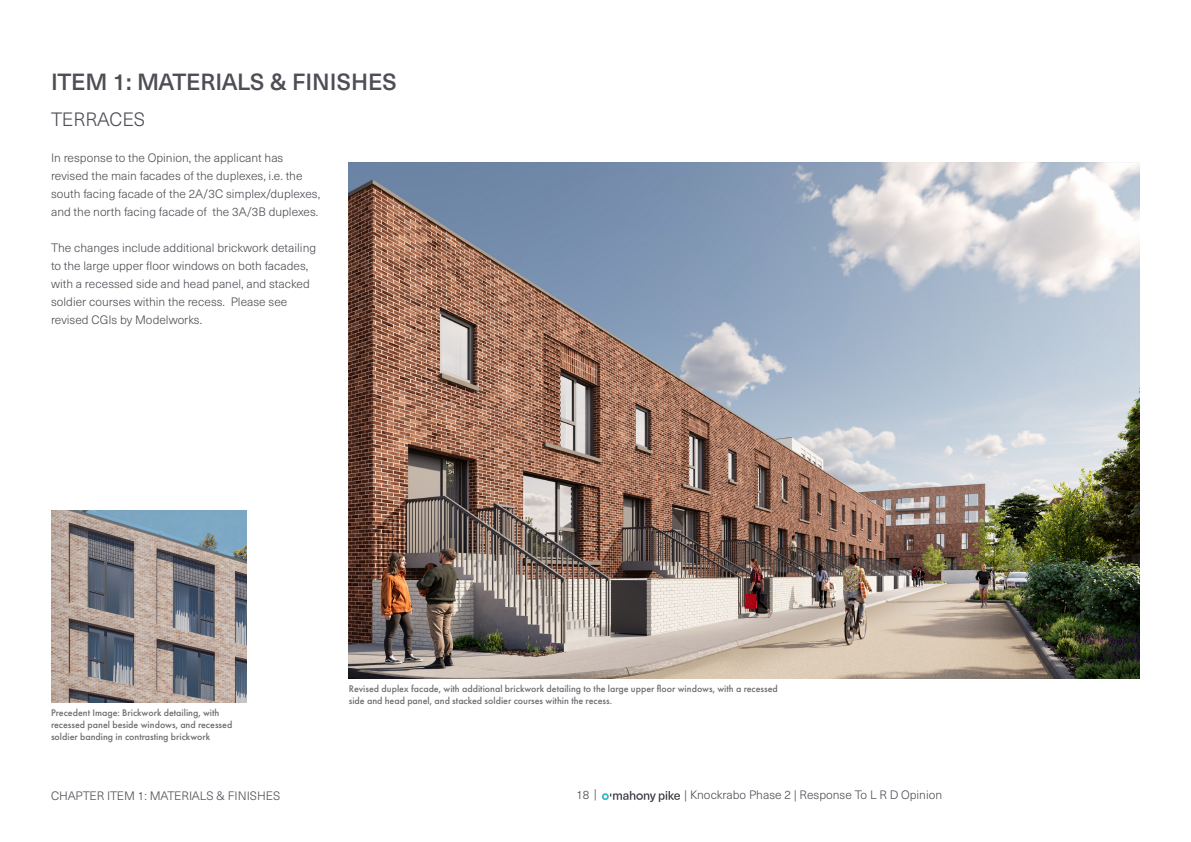
<style>
.page{position:relative;width:1191px;height:842px;background:#fff}
.page>*{position:absolute;margin:0;border:0;box-sizing:border-box;transform-origin:0 0}
.OMP_Headings_-_Page_Main{font:500 23px "Neue Haas Unica W1 G";color:#4f4e56}
.OMP_Headings_-_Secondary{font:300 19px "Neue Haas Unica W1 G";color:#4f4e56}
.OMP_Body_of_text_-_Left_aligned{font:300 12px/18px "Neue Haas Unica W1 G";color:#4f4e56}
.OMP_Image_title_-_Left_alined{font:500 10px/12px "Futura PT";color:#6c6d70}
</style>
<div class="page">
<img style="left:602px;top:791px;width:77px;height:11px">
<img style="left:349px;top:162px;width:791px;height:516px">
<img style="left:51px;top:510px;width:196px;height:192px">
<p class="OMP_Headings_-_Page_Main" style="left:51px;top:65px;width:347px">ITEM 1: MATERIALS &amp; FINISHES</p>
<p class="OMP_Headings_-_Secondary" style="left:51px;top:105px;width:96px">TERRACES</p>
<p class="OMP_Body_of_text_-_Left_aligned" style="left:51px;top:148px;width:271px">In response to the Opinion, the applicant has revised the main facades of the duplexes, i.e. the south facing facade of the 2A/3C simplex/duplexes, and the north facing facade of the 3A/3B duplexes.</p>
<p class="OMP_Body_of_text_-_Left_aligned" style="left:51px;top:238px;width:267px">The changes include additional brickwork detailing to the large upper floor windows on both facades, with a recessed side and head panel, and stacked soldier courses within the recess. Please see revised CGIs by Modelworks.</p>
<p class="OMP_Image_title_-_Left_alined" style="left:51px;top:706px;width:183px">Precedent Image: Brickwork detailing, with recessed panel beside windows, and recessed soldier banding in contrasting brickwork</p>
<p class="OMP_Image_title_-_Left_alined" style="left:349px;top:682px;width:430px">Revised duplex facade, with additional brickwork detailing to the large upper floor windows, with a recessed side and head panel, and stacked soldier courses within the recess.</p>
<p class="OMP_Body_of_text_-_Left_aligned" style="left:51px;top:786px;width:231px">CHAPTER ITEM 1: MATERIALS &amp; FINISHES</p>
<p class="OMP_Body_of_text_-_Left_aligned" style="left:576px;top:786px;width:22px">18 |</p>
<p class="OMP_Body_of_text_-_Left_aligned" style="left:684px;top:786px;width:259px">| Knockrabo Phase 2 | Response To L R D Opinion</p>
</div>
